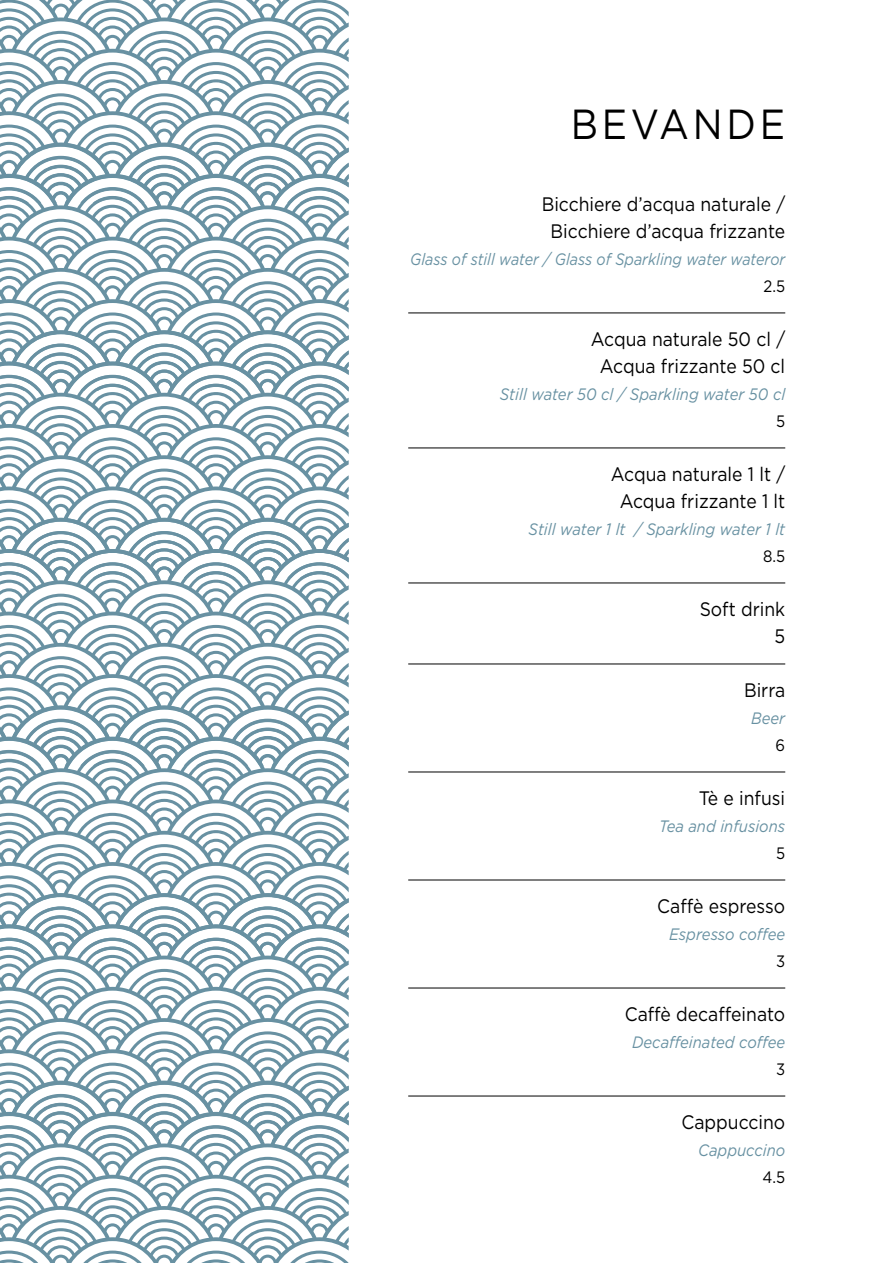
<style>
.page{position:relative;width:893px;height:1263px;background:#fff}
.page>*{position:absolute;margin:0;border:0;box-sizing:border-box;transform-origin:0 0}
.t1{font:42px "Gotham";letter-spacing:.1em;color:#000;scale:.9 1}
.t2{font:19.5px/27px "Gotham";color:#000;text-align:center;scale:.9 1}
.t3{font:italic 16.5px "Gotham";color:#6891a2;scale:.9 1}
.t4{font:italic 16.5px "Gotham";color:#6891a2;scale:.87 1}
.t5{font:16.5px "Gotham";color:#000;scale:.9 1}
</style>
<div class="page">
<hr style="left:408px;top:313px;width:377px;height:1px;background:#000">
<hr style="left:408px;top:448px;width:377px;height:1px;background:#000">
<hr style="left:408px;top:583px;width:377px;height:1px;background:#000">
<hr style="left:408px;top:664px;width:377px;height:1px;background:#000">
<hr style="left:408px;top:772px;width:377px;height:1px;background:#000">
<hr style="left:408px;top:880px;width:377px;height:1px;background:#000">
<hr style="left:408px;top:988px;width:377px;height:1px;background:#000">
<hr style="left:408px;top:1096px;width:377px;height:1px;background:#000">
<svg style="left:0;top:1141px;width:349px;height:122px"></svg>
<svg style="left:0;top:766px;width:349px;height:127px"></svg>
<svg style="left:0;top:203px;width:349px;height:127px"></svg>
<svg style="left:0;top:893px;width:349px;height:248px"></svg>
<svg style="left:287px;top:1125px;width:62px;height:16px"></svg>
<svg style="left:184px;top:1125px;width:64px;height:16px"></svg>
<svg style="left:0;top:1125px;width:41px;height:16px"></svg>
<svg style="left:80px;top:1125px;width:65px;height:16px"></svg>
<svg style="left:0;top:330px;width:349px;height:188px"></svg>
<svg style="left:0;top:518px;width:349px;height:248px"></svg>
<svg style="left:287px;top:750px;width:62px;height:16px"></svg>
<svg style="left:184px;top:750px;width:64px;height:16px"></svg>
<svg style="left:0;top:750px;width:41px;height:16px"></svg>
<svg style="left:80px;top:750px;width:65px;height:16px"></svg>
<svg style="left:0;top:0;width:349px;height:203px"></svg>
<svg style="left:287px;top:187px;width:62px;height:16px"></svg>
<svg style="left:184px;top:187px;width:64px;height:16px"></svg>
<svg style="left:0;top:187px;width:41px;height:16px"></svg>
<svg style="left:80px;top:187px;width:65px;height:16px"></svg>
<h1 class="t1" style="left:571px;top:97px;width:240px">BEVANDE</h1>
<p class="t2" style="left:542px;top:190px;width:272px">Bicchiere d’acqua naturale /<br>Bicchiere d’acqua frizzante</p>
<p class="t4" style="left:410px;top:249px;width:433px">Glass of still water / Glass of Sparkling water wateror</p>
<p class="t5" style="left:764px;top:276px;width:26px">2.5</p>
<p class="t2" style="left:591px;top:325px;width:218px">Acqua naturale 50 cl /<br>Acqua frizzante 50 cl</p>
<p class="t3" style="left:500px;top:384px;width:319px">Still water 50 cl / Sparkling water 50 cl</p>
<p class="t5" style="left:776px;top:411px;width:12px">5</p>
<p class="t2" style="left:611px;top:460px;width:195px">Acqua naturale 1 lt /<br>Acqua frizzante 1 lt</p>
<p class="t3" style="left:529px;top:519px;width:287px">Still water 1 lt / Sparkling water 1 lt</p>
<p class="t5" style="left:763px;top:546px;width:26px">8.5</p>
<p class="t2" style="left:700px;top:595px;width:97px;text-align:right">Soft drink<br>5</p>
<p class="t2" style="left:744px;top:676px;width:47px">Birra</p>
<p class="t3" style="left:751px;top:708px;width:39px">Beer</p>
<p class="t5" style="left:776px;top:735px;width:12px">6</p>
<p class="t2" style="left:699px;top:784px;width:98px">Tè e infusi</p>
<p class="t3" style="left:659px;top:816px;width:142px">Tea and infusions</p>
<p class="t5" style="left:776px;top:843px;width:12px">5</p>
<p class="t2" style="left:657px;top:892px;width:144px">Caffè espresso</p>
<p class="t3" style="left:669px;top:924px;width:130px">Espresso coffee</p>
<p class="t5" style="left:776px;top:951px;width:12px">3</p>
<p class="t2" style="left:625px;top:1000px;width:180px">Caffè decaffeinato</p>
<p class="t3" style="left:632px;top:1032px;width:172px">Decaffeinated coffee</p>
<p class="t5" style="left:776px;top:1059px;width:12px">3</p>
<p class="t2" style="left:681px;top:1108px;width:117px">Cappuccino</p>
<p class="t3" style="left:698px;top:1140px;width:98px">Cappuccino</p>
<p class="t5" style="left:763px;top:1167px;width:27px">4.5</p>
</div>
